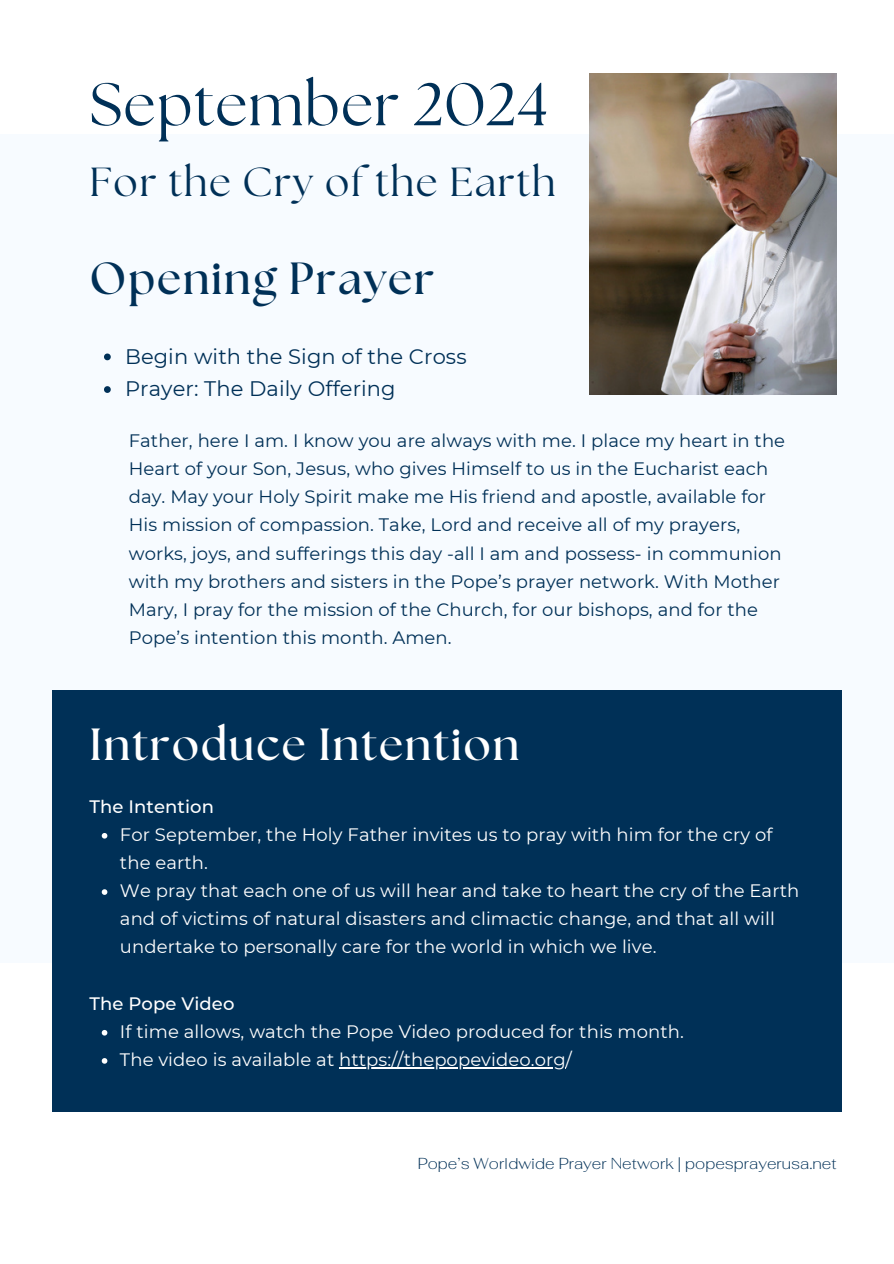
<style>
.page{position:relative;width:894px;height:1264px;background:#fff}
.page>*{position:absolute;margin:0;border:0;box-sizing:border-box;transform-origin:0 0}
.t1{font:60px "The Seasons";letter-spacing:.015em;color:#003057}
.t2{font:700 45px "The Seasons";letter-spacing:.04em;color:#fff}
.t3{font:700 45px "The Seasons";letter-spacing:.04em;color:#003057}
.t4{font:40.5px "The Seasons";letter-spacing:.04em;color:#003057}
.t5{font:21px "Montserrat";letter-spacing:.005em;color:#003057}
.t6{font:18px/28.2px "Montserrat";letter-spacing:.005em;color:#003057}
.t7{font:18px/28.2px "Montserrat";letter-spacing:.005em;color:#fff}
.t8{font:500 18px "Montserrat";letter-spacing:.005em;color:#fff}
.t9{font:200 15.9px "Fahkwang";color:#003057}
</style>
<div class="page">
<div style="left:0;top:134px;width:893px;height:828px;background:#f6fbff"></div>
<div style="left:52px;top:690px;width:789px;height:421px;background:#003057"></div>
<svg style="left:104px;top:353px;width:7px;height:7px"></svg>
<svg style="left:104px;top:386px;width:7px;height:7px"></svg>
<svg style="left:102px;top:833px;width:5px;height:5px"></svg>
<svg style="left:102px;top:889px;width:5px;height:5px"></svg>
<svg style="left:102px;top:1030px;width:5px;height:5px"></svg>
<svg style="left:102px;top:1058px;width:5px;height:5px"></svg>
<hr style="left:339px;top:1067px;width:226px;height:1px;background:#fff">
<img style="left:589px;top:74px;width:247px;height:320px">
<p class="t1" style="left:89px;top:77px;width:460px">September 2024</p>
<h3 class="t4" style="left:89px;top:164px;width:467px">For the Cry of the Earth</h3>
<h1 class="t3" style="left:89px;top:258px;width:346px">Opening Prayer</h1>
<h3 class="t5" style="left:125px;top:343px;width:343px">Begin with the Sign of the Cross</h3>
<h2 class="t5" style="left:125px;top:376px;width:272px">Prayer: The Daily Offering</h2>
<p class="t6" style="left:129px;top:426px;width:657px">Father, here I am. I know you are always with me. I place my heart in the Heart of your Son, Jesus, who gives Himself to us in the Eucharist each day. May your Holy Spirit make me His friend and apostle, available for His mission of compassion. Take, Lord and receive all of my prayers, works, joys, and sufferings this day -all I am and possess- in communion with my brothers and sisters in the Pope’s prayer network. With Mother Mary, I pray for the mission of the Church, for our bishops, and for the Pope’s intention this month. Amen.</p>
<p class="t2" style="left:89px;top:723px;width:431px">Introduce Intention</p>
<p class="t8" style="left:89px;top:795px;width:126px">The Intention</p>
<h6 class="t7" style="left:120px;top:820px;width:654px">For September, the Holy Father invites us to pray with him for the cry of the earth.</h6>
<h2 class="t7" style="left:120px;top:876px;width:680px">We pray that each one of us will hear and take to heart the cry of the Earth and of victims of natural disasters and climactic change, and that all will undertake to personally care for the world in which we live.</h2>
<h5 class="t8" style="left:89px;top:992px;width:146px">The Pope Video</h5>
<p class="t7" style="left:120px;top:1017px;width:565px">If time allows, watch the Pope Video produced for this month.</p>
<p class="t7" style="left:120px;top:1045px;width:453px">The video is available at https://thepopevideo.org/</p>
<p class="t9" style="left:417px;top:1152px;width:420px">Pope’s Worldwide Prayer Network | popesprayerusa.net</p>
</div>
